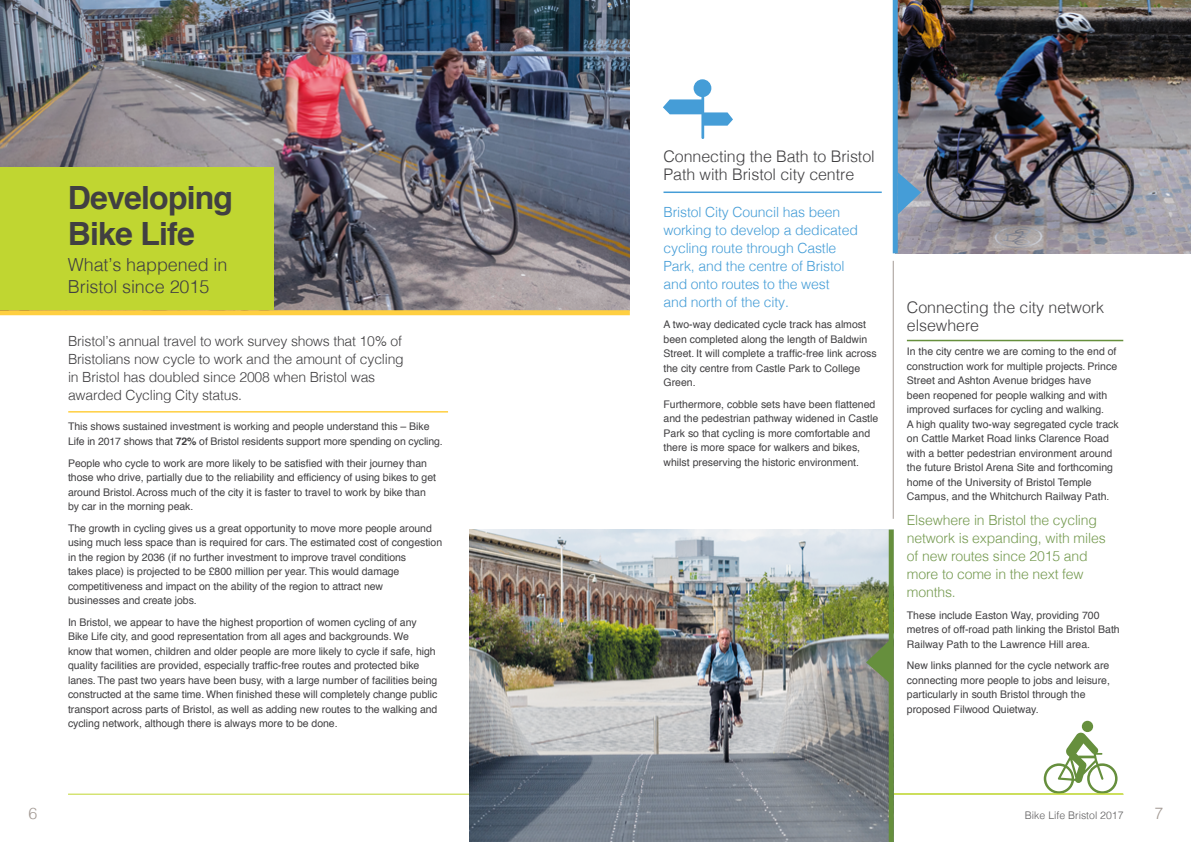
<style>
.page{position:relative;width:1191px;height:842px;background:#fff}
.page>*{position:absolute;margin:0;border:0;box-sizing:border-box;transform-origin:0 0}
.t1{font:700 32px/36px "Helvetica";letter-spacing:-.025em;color:#414042}
.t2{font:300 18px/22px "Helvetica";letter-spacing:-.005em;color:#414042}
.t3{font:300 16px/18px "Helvetica";letter-spacing:-.005em;color:#414042}
.t4{font:300 16px "Helvetica";color:#a39a94}
.t5{font:300 14px/18px "Helvetica";letter-spacing:-.015em;color:#414042}
.t6{font:300 14px/18px "Helvetica";letter-spacing:-.01em;color:#459dd7}
.t7{font:300 14px/18px "Helvetica";letter-spacing:-.01em;color:#759a50}
.t8{font:10.5px/14.5px "Helvetica";letter-spacing:-.005em;color:#414042}
.t9{font:300 10.5px "Helvetica";color:#5e5d5e}
.s1{font-weight:700}
</style>
<div class="page">
<hr style="left:568px;top:794px;width:555px;height:1px;background:#c0d631">
<hr style="left:68px;top:794px;width:551px;height:1px;background:#c0d631">
<img style="left:897px;top:0;width:294px;height:253px">
<img style="left:0;top:0;width:630px;height:310px">
<div style="left:0;top:310px;width:630px;height:5px;background:#ffcf41"></div>
<hr style="left:68px;top:411px;width:380px;height:2px;background:#ffcf41">
<div style="left:0;top:167px;width:274px;height:143px;background:#c0d631"></div>
<hr style="left:663px;top:192px;width:218px;height:1px;background:#459dd7">
<hr style="left:907px;top:340px;width:216px;height:1px;background:#668f3d">
<svg style="left:1043px;top:732px;width:74px;height:61px"></svg>
<div style="left:1081px;top:721px;width:12px;height:11px;background:#668f3d;border-radius:50%"></div>
<hr style="left:893px;top:261px;width:1px;height:258px;background:#a39a94">
<hr style="left:890px;top:793px;width:233px;height:1px;background:#c0d631">
<svg style="left:663px;top:79px;width:70px;height:60px"></svg>
<svg style="left:897px;top:172px;width:24px;height:42px"></svg>
<div style="left:892px;top:0;width:5px;height:253px;background:#459dd7"></div>
<img style="left:469px;top:530px;width:419px;height:312px">
<div style="left:888px;top:530px;width:5px;height:312px;background:#668f3d"></div>
<svg style="left:866px;top:640px;width:23px;height:43px"></svg>
<h1 class="t1" style="left:68px;top:180px;width:167px">Developing<br>Bike Life</h1>
<h2 class="t2" style="left:68px;top:252px;width:161px">What’s happened in<br>Bristol since 2015</h2>
<h3 class="t5" style="left:68px;top:331px;width:337px">Bristol’s annual travel to work survey shows that 10% of Bristolians now cycle to work and the amount of cycling in Bristol has doubled since 2008 when Bristol was awarded Cycling City status.</h3>
<p class="t8" style="left:68px;top:420px;width:376px">This shows sustained investment is working and people understand this – Bike<br>Life in 2017 shows that <span class="s1">72%</span> of Bristol residents support more spending on cycling.</p>
<p class="t8" style="left:68px;top:456px;width:369px">People who cycle to work are more likely to be satisfied with their journey than those who drive, partially due to the reliability and efficiency of using bikes to get around Bristol. Across much of the city it is faster to travel to work by bike than by car in the morning peak.</p>
<p class="t8" style="left:68px;top:521px;width:375px">The growth in cycling gives us a great opportunity to move more people around using much less space than is required for cars. The estimated cost of congestion in the region by 2036 (if no further investment to improve travel conditions<br>takes place) is projected to be £800 million per year. This would damage competitiveness and impact on the ability of the region to attract new<br>businesses and create jobs.</p>
<p class="t8" style="left:68px;top:615px;width:371px">In Bristol, we appear to have the highest proportion of women cycling of any Bike Life city, and good representation from all ages and backgrounds. We<br>know that women, children and older people are more likely to cycle if safe, high quality facilities are provided, especially traffic-free routes and protected bike lanes. The past two years have been busy, with a large number of facilities being constructed at the same time. When finished these will completely change public transport across parts of Bristol, as well as adding new routes to the walking and cycling network, although there is always more to be done.</p>
<h3 class="t3" style="left:663px;top:146px;width:213px">Connecting the Bath to Bristol<br>Path with Bristol city centre</h3>
<h3 class="t6" style="left:663px;top:202px;width:196px">Bristol City Council has been working to develop a dedicated cycling route through Castle<br>Park, and the centre of Bristol and onto routes to the west<br>and north of the city.</h3>
<p class="t8" style="left:663px;top:317px;width:215px">A two-way dedicated cycle track has almost been completed along the length of Baldwin Street. It will complete a traffic-free link across the city centre from Castle Park to College Green.</p>
<p class="t8" style="left:663px;top:397px;width:216px">Furthermore, cobble sets have been flattened and the pedestrian pathway widened in Castle Park so that cycling is more comfortable and there is more space for walkers and bikes, whilst preserving the historic environment.</p>
<h3 class="t3" style="left:907px;top:297px;width:199px">Connecting the city network elsewhere</h3>
<p class="t8" style="left:907px;top:345px;width:213px">In the city centre we are coming to the end of construction work for multiple projects. Prince Street and Ashton Avenue bridges have<br>been reopened for people walking and with improved surfaces for cycling and walking.<br>A high quality two-way segregated cycle track on Cattle Market Road links Clarence Road with a better pedestrian environment around the future Bristol Arena Site and forthcoming home of the University of Bristol Temple Campus, and the Whitchurch Railway Path.</p>
<h3 class="t7" style="left:907px;top:510px;width:200px">Elsewhere in Bristol the cycling network is expanding, with miles of new routes since 2015 and more to come in the next few months.</h3>
<p class="t8" style="left:907px;top:608px;width:214px">These include Easton Way, providing 700 metres of off-road path linking the Bristol Bath<br>Railway Path to the Lawrence Hill area.</p>
<p class="t8" style="left:907px;top:659px;width:205px">New links planned for the cycle network are connecting more people to jobs and leisure, particularly in south Bristol through the proposed Filwood Quietway.</p>
<h3 class="t4" style="left:28px;top:800px;width:10px">6</h3>
<p class="t9" style="left:1025px;top:806px;width:100px">Bike Life Bristol 2017</p>
<h3 class="t4" style="left:1154px;top:800px;width:10px">7</h3>
</div>
